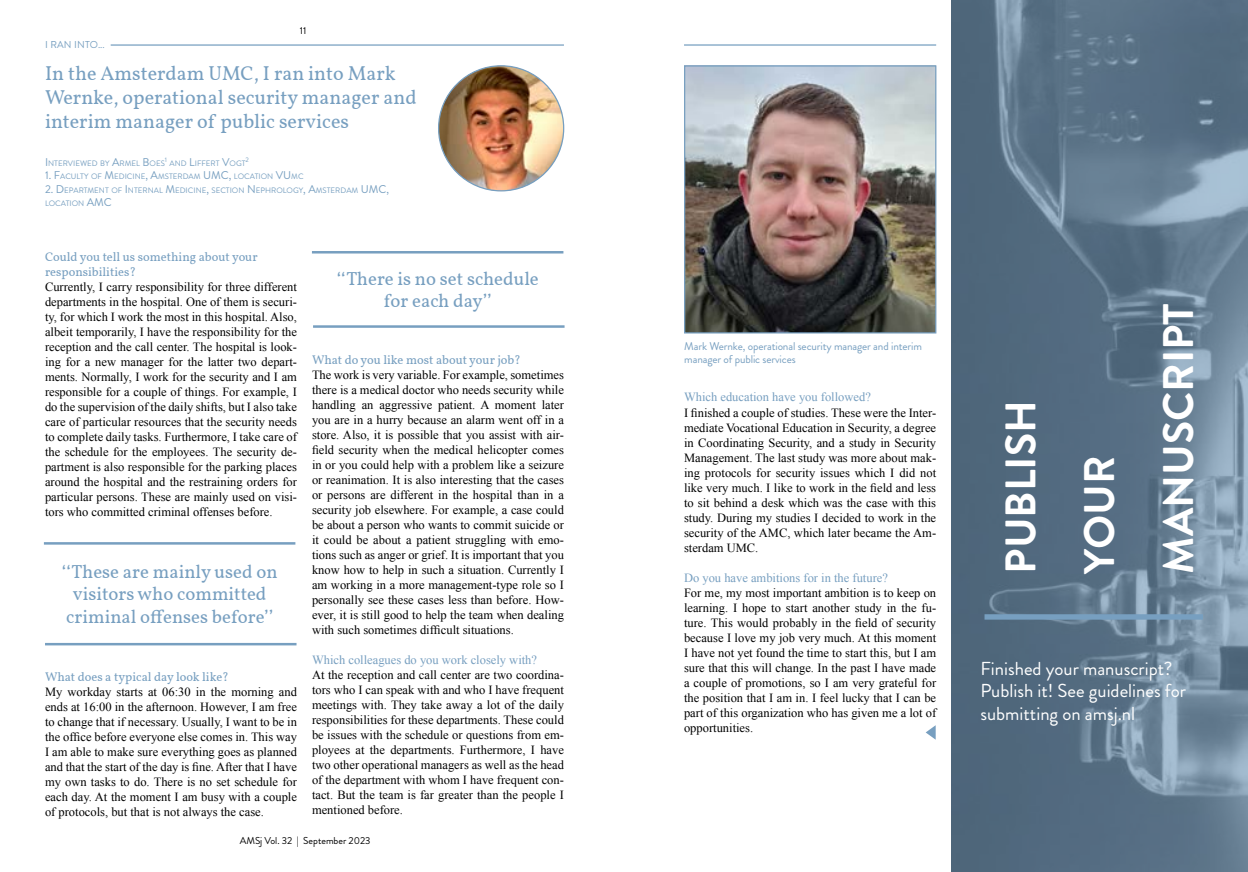
<style>
.page{position:relative;width:1248px;height:872px;background:#fff}
.page>*{position:absolute;margin:0;border:0;box-sizing:border-box;transform-origin:0 0}
.t1{font:700 42.75px/78.8px "Brandon Grotesque";color:#fff}
.t2{font:20px/24px "Vollkorn";color:#779fc0}
.t3{font:18.75px/22.5px "Vollkorn";color:#779fc0;text-align:center}
.t4{font:18.75px/22.5px "Brandon Grotesque";color:#fff}
.t5{font:12.5px/15px "Times New Roman";color:#000;text-align:justify}
.t6{font:12.5px/15px "Vollkorn";color:#779fc0}
.t7{font:12.5px "Times New Roman";color:#779fc0}
.t8{font:11.25px/13.5px "Brandon Grotesque";letter-spacing:-.01em;color:#779fc0}
.t9{font:10px "Brandon Grotesque";color:#000}
.t10{font:10px "Brandon Grotesque";letter-spacing:.02em;color:#779fc0}
.t11{font:7.88px/13.5px "Brandon Grotesque";color:#779fc0}
.t12{font:6.5px "Brandon Grotesque";color:#779fc0}
.s1{font-size:11.25px}
</style>
<div class="page">
<img style="left:686px;top:67px;width:248px;height:264px">
<div style="left:684px;top:65px;width:252px;height:268px;border:1px solid #779fc0"></div>
<hr style="left:111px;top:44px;width:453px;height:2px;background:#779fc0">
<img style="left:438px;top:66px;width:125px;height:125px;border-radius:62px">
<hr style="left:684px;top:44px;width:252px;height:2px;background:#779fc0">
<svg style="left:925px;top:726px;width:10px;height:13px"></svg>
<img style="left:951px;top:0;width:296px;height:872px">
<div style="left:984px;top:614px;width:218px;height:5px;background:#779fc0"></div>
<hr style="left:44px;top:542px;width:251px;height:2px;background:#779fc0">
<hr style="left:45px;top:643px;width:251px;height:2px;background:#779fc0">
<hr style="left:312px;top:251px;width:251px;height:2px;background:#779fc0">
<hr style="left:313px;top:325px;width:251px;height:3px;background:#779fc0">
<p class="t9" style="left:300px;top:23px;width:8px">11</p>
<p class="t10" style="left:45px;top:38px;width:61px">I RAN INTO...</p>
<h2 class="t2" style="left:45px;top:62px;width:373px">In the Amsterdam UMC, I ran into Mark<br>Wernke, operational security manager and interim manager of public services</h2>
<p class="t11" style="left:45px;top:156px;width:121px"><span class="s1">I</span> NTERVIEWED BY <span class="s1">A</span>RMEL <span class="s1">B</span>OES</p>
<p class="t12" style="left:165px;top:155px;width:4px">1</p>
<p class="t11" style="left:169px;top:156px;width:77px">AND <span class="s1">L</span>IFFERT <span class="s1">V</span>OGT</p>
<p class="t12" style="left:245px;top:155px;width:5px">2</p>
<p class="t11" style="left:45px;top:170px;width:260px"><span class="s1">1. F</span>ACU LTY OF <span class="s1">M</span>EDICINE<span class="s1">, A</span>MSTERDAM <span class="s1">UMC,</span> LOCATION <span class="s1">VU</span>MC</p>
<p class="t11" style="left:45px;top:183px;width:345px"><span class="s1">2. D</span> EPARTMENT OF <span class="s1">I</span> NTERNAL <span class="s1">M</span>EDICINE<span class="s1">,</span> SECTION <span class="s1">N</span> EPHROLOGY<span class="s1">, A</span>MSTERDAM <span class="s1">UMC,<br></span>LOCATION <span class="s1">AMC</span></p>
<p class="t6" style="left:45px;top:249px;width:214px">Could you tell us something about your responsibilities?</p>
<p class="t5" style="left:45px;top:279px;width:253px">Currently, I carry responsibility for three different departments in the hospital. One of them is securi&shy;ty, for which I work the most in this hospital. Also, albeit temporarily, I have the responsibility for the reception and the call center. The hospital is look&shy;ing for a new manager for the latter two depart&shy;ments. Normally, I work for the security and I am responsible for a couple of things. For example, I do the supervision of the daily shifts, but I also take care of particular resources that the security needs to complete daily tasks. Furthermore, I take care of the schedule for the employees. The security de&shy;partment is also responsible for the parking places around the hospital and the restraining orders for particular persons. These are mainly used on visi&shy;tors who committed criminal offenses before.</p>
<h3 class="t3" style="left:62px;top:560px;width:217px">‘‘These are mainly used on</h3>
<h3 class="t3" style="left:66px;top:583px;width:208px">visitors who committed criminal offenses before’’</h3>
<p class="t6" style="left:45px;top:669px;width:185px">What does a typical day look like?</p>
<p class="t5" style="left:45px;top:684px;width:253px">My workday starts at 06:30 in the morning and ends at 16:00 in the afternoon. However, I am free to change that if necessary. Usually, I want to be in the office before everyone else comes in. This way I am able to make sure everything goes as planned and that the start of the day is fine. After that I have my own tasks to do. There is no set schedule for each day. At the moment I am busy with a couple of protocols, but that is not always the case.</p>
<h3 class="t3" style="left:337px;top:267px;width:204px">‘‘There is no set schedule for each day’’</h3>
<p class="t6" style="left:312px;top:353px;width:210px">What do you like most about your job?</p>
<p class="t5" style="left:312px;top:367px;width:253px">The work is very variable. For example, sometimes there is a medical doctor who needs security while handling an aggressive patient. A moment later you are in a hurry because an alarm went off in a store. Also, it is possible that you assist with air&shy;field security when the medical helicopter comes in or you could help with a problem like a seizure or reanimation. It is also interesting that the cases or persons are different in the hospital than in a security job elsewhere. For example, a case could be about a person who wants to commit suicide or it could be about a patient struggling with emo&shy;tions such as anger or grief. It is important that you know how to help in such a situation. Currently I am working in a more management-type role so I personally see these cases less than before. How&shy;ever, it is still good to help the team when dealing with such sometimes difficult situations.</p>
<p class="t7" style="left:312px;top:651px;width:226px">Which colleagues do you work closely with?</p>
<p class="t5" style="left:312px;top:667px;width:253px">At the reception and call center are two coordina&shy;tors who I can speak with and who I have frequent meetings with. They take away a lot of the daily responsibilities for these departments. These could be issues with the schedule or questions from em&shy;ployees at the departments. Furthermore, I have two other operational managers as well as the head of the department with whom I have frequent con&shy;tact. But the team is far greater than the people I mentioned before.</p>
<p class="t9" style="left:240px;top:833px;width:132px">AMSj Vol. 32 | September 2023</p>
<p class="t8" style="left:684px;top:339px;width:239px">Mark Wernke, operational security manager and interim manager of public services</p>
<p class="t7" style="left:684px;top:389px;width:188px">Which education have you followed?</p>
<p class="t5" style="left:684px;top:404px;width:254px">I finished a couple of studies. These were the Inter&shy;mediate Vocational Education in Security, a degree in Coordinating Security, and a study in Security Management. The last study was more about mak&shy;ing protocols for security issues which I did not like very much. I like to work in the field and less to sit behind a desk which was the case with this study. During my studies I decided to work in the security of the AMC, which later became the Am&shy;sterdam UMC.</p>
<p class="t7" style="left:684px;top:569px;width:205px">Do you have ambitions for in the future?</p>
<p class="t5" style="left:684px;top:584px;width:254px">For me, my most important ambition is to keep on learning. I hope to start another study in the fu&shy;ture. This would probably in the field of security because I love my job very much. At this moment I have not yet found the time to start this, but I am sure that this will change. In the past I have made a couple of promotions, so I am very grateful for the position that I am in. I feel lucky that I can be part of this organization who has given me a lot of opportunities.</p>
<h1 class="t1" style="left:981px;top:574px;width:272px;rotate:-90deg">PUBLISH<br>YOUR<br>MANUSCRIPT</h1>
<h3 class="t4" style="left:980px;top:657px;width:207px">Finished your manuscript?<br>Publish it! See guidelines for submitting on amsj.nl</h3>
</div>
